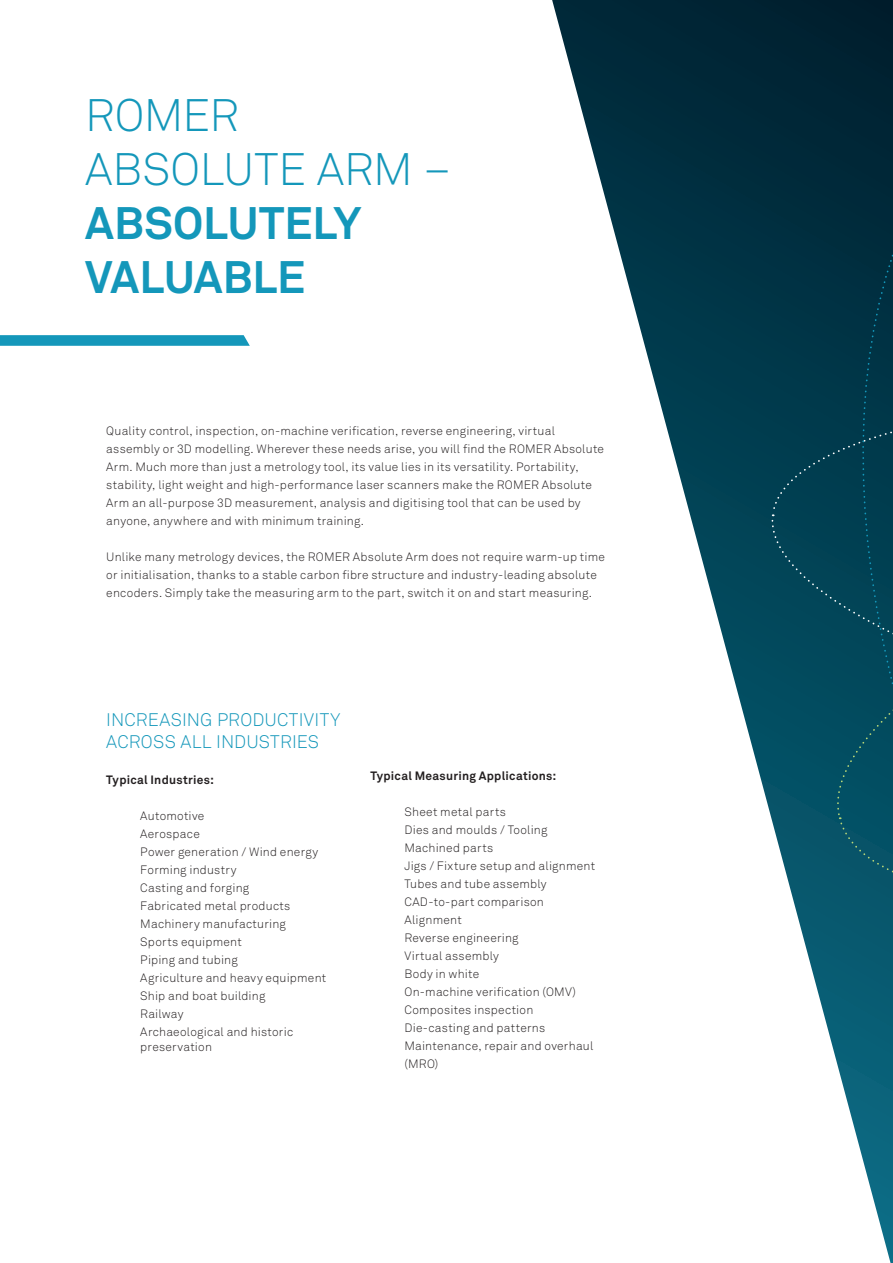
<style>
.page{position:relative;width:893px;height:1263px;background:#fff}
.page>*{position:absolute;margin:0;border:0;box-sizing:border-box;transform-origin:0 0}
.t1{font:700 45px/54px "Akkurat Pro";color:#1497ba}
.t2{font:45px/54px "Akkurat Light Pro";color:#1497ba}
.t3{font:18px/21.6px "Akkurat Light Pro";letter-spacing:.01em;color:#1497ba}
.t4{font:12px/18px "Akkurat Light Pro";letter-spacing:.02em;color:#231f20}
.t5{font:700 12px "Akkurat Pro";letter-spacing:.02em;color:#231f20}
</style>
<div class="page">
<svg style="left:890px;top:62px;width:3px;height:872px;background:#013c4e"></svg>
<svg style="left:552px;top:0;width:338px;height:1261px"></svg>
<svg style="left:0;top:335px;width:250px;height:11px;background:#1e9bbd"></svg>
<h1 class="t2" style="left:85px;top:89px;width:368px">ROMER<br>ABSOLUTE ARM –</h1>
<h1 class="t1" style="left:85px;top:197px;width:278px">ABSOLUTELY<br>VALUABLE</h1>
<p class="t4" style="left:106px;top:422px;width:499px">Quality control, inspection, on-machine verification, reverse engineering, virtual assembly or 3D modelling. Wherever these needs arise, you will find the ROMER Absolute Arm. Much more than just a metrology tool, its value lies in its versatility. Portability, stability, light weight and high-performance laser scanners make the ROMER Absolute Arm an all-purpose 3D measurement, analysis and digitising tool that can be used by anyone, anywhere and with minimum training.</p>
<p class="t4" style="left:106px;top:548px;width:500px">Unlike many metrology devices, the ROMER Absolute Arm does not require warm-up time or initialisation, thanks to a stable carbon fibre structure and industry-leading absolute encoders. Simply take the measuring arm to the part, switch it on and start measuring.</p>
<h2 class="t3" style="left:106px;top:710px;width:235px">INCREASING PRODUCTIVITY<br>ACROSS ALL INDUSTRIES</h2>
<p class="t5" style="left:106px;top:772px;width:109px">Typical Industries:</p>
<p class="t4" style="left:140px;top:807px;width:187px">Automotive<br>Aerospace<br>Power generation / Wind energy<br>Forming industry<br>Casting and forging<br>Fabricated metal products<br>Machinery manufacturing<br>Sports equipment<br>Piping and tubing<br>Agriculture and heavy equipment<br>Ship and boat building<br>Railway<br>Archaeological and historic</p>
<p class="t4" style="left:140px;top:1038px;width:73px">preservation</p>
<p class="t5" style="left:370px;top:769px;width:187px">Typical Measuring Applications:</p>
<p class="t4" style="left:404px;top:803px;width:192px">Sheet metal parts<br>Dies and moulds / Tooling<br>Machined parts<br>Jigs / Fixture setup and alignment<br>Tubes and tube assembly<br>CAD-to-part comparison<br>Alignment<br>Reverse engineering<br>Virtual assembly<br>Body in white<br>On-machine verification (OMV)<br>Composites inspection<br>Die-casting and patterns<br>Maintenance, repair and overhaul (MRO)</p>
</div>
